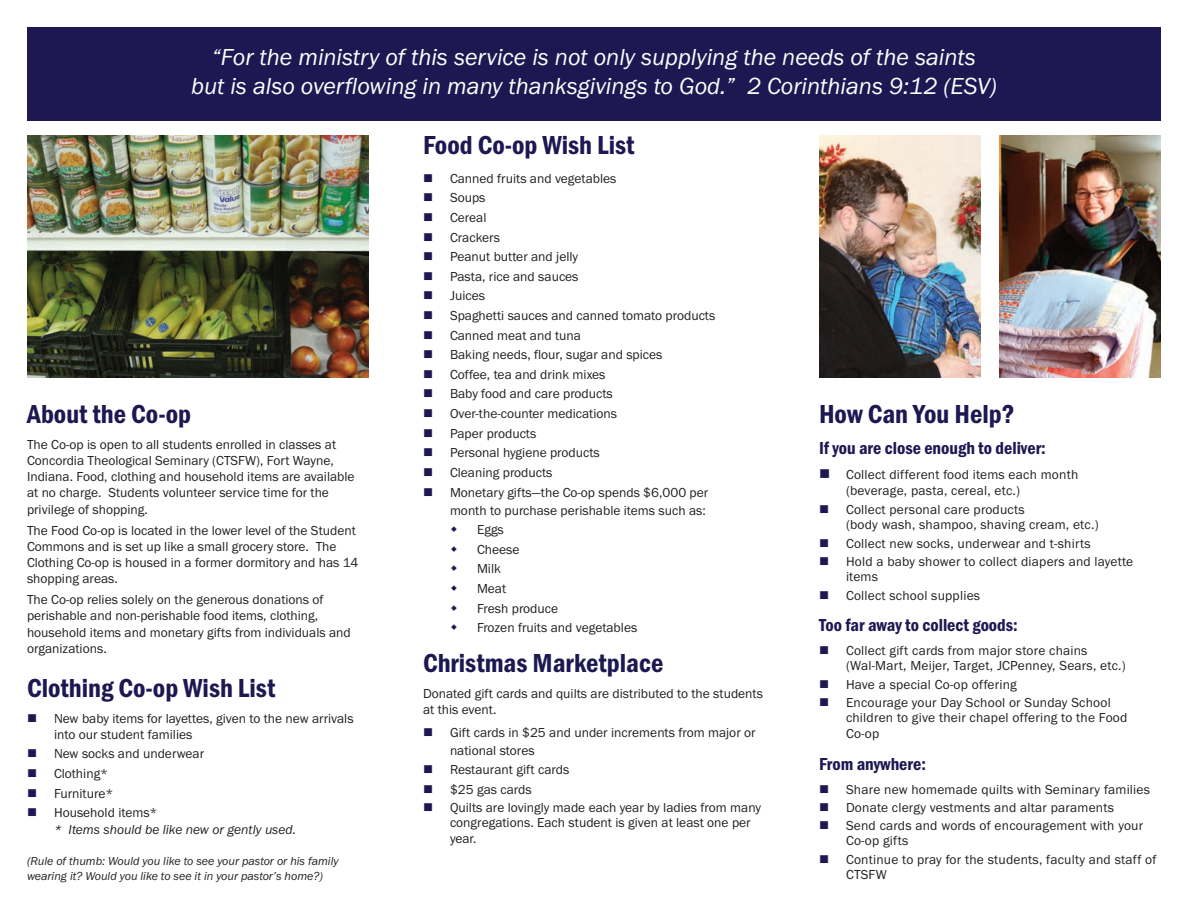
<style>
.page{position:relative;width:1188px;height:918px;background:#fff}
.page>*{position:absolute;margin:0;border:0;box-sizing:border-box;transform-origin:0 0}
.t1{font:600 condensed 27px "Franklin Gothic";color:#1e1852}
.t2{font:italic 24px/28.8px "Franklin Gothic";color:#fff;text-align:center}
.t3{font:600 condensed 18px "Franklin Gothic";color:#1e1852}
.t4{font:13.5px/16.2px "Franklin Gothic";color:#231f20}
.t5{font:italic 13.5px/16.8px "Franklin Gothic";color:#231f20}
.t6{font:italic 12px/15.5px "Franklin Gothic";color:#231f20}
.s1{color:#1e1852}
.s2{font-style:normal}
</style>
<div class="page">
<img style="left:27px;top:135px;width:342px;height:242px">
<div style="left:27px;top:27px;width:1134px;height:93px;background:#1e1852"></div>
<img style="left:819px;top:135px;width:162px;height:242px">
<img style="left:999px;top:135px;width:162px;height:242px">
<h2 class="t2" style="left:191px;top:43px;width:807px">“For the ministry of this service is not only supplying the needs of the saints<br>but is also overflowing in many thanksgivings to God.” 2 Corinthians 9:12 (ESV)</h2>
<h1 class="t1" style="left:27px;top:398px;width:166px">About the Co-op</h1>
<p class="t4" style="left:27px;top:436px;width:329px">The Co-op is open to all students enrolled in classes at Concordia Theological Seminary (CTSFW), Fort Wayne, Indiana. Food, clothing and household items are available at no charge. Students volunteer service time for the privilege of shopping.</p>
<p class="t4" style="left:27px;top:522px;width:333px">The Food Co-op is located in the lower level of the Student Commons and is set up like a small grocery store. The Clothing Co-op is housed in a former dormitory and has 14 shopping areas.</p>
<p class="t4" style="left:27px;top:592px;width:325px">The Co-op relies solely on the generous donations of perishable and non-perishable food items, clothing, household items and monetary gifts from individuals and organizations.</p>
<h1 class="t1" style="left:27px;top:672px;width:250px">Clothing Co-op Wish List</h1>
<p class="t4" style="left:54px;top:711px;width:301px;line-height:15.3px;text-indent:-27px"><span class="s1">■</span> New baby items for layettes, given to the new arrivals into our student families</p>
<p class="t4" style="left:27px;top:746px;width:179px"><span class="s1">■</span> New socks and underwear</p>
<p class="t4" style="left:27px;top:765px;width:83px"><span class="s1">■</span> Clothing*</p>
<p class="t4" style="left:27px;top:785px;width:88px"><span class="s1">■</span> Furniture*</p>
<p class="t5" style="left:54px;top:804px;width:244px;text-indent:-27px"><span class="s1">■</span> <span class="s2">Household items*<br></span>* Items should be like new or gently used.</p>
<p class="t6" style="left:27px;top:853px;width:313px">(Rule of thumb: Would you like to see your pastor or his family wearing it? Would you like to see it in your pastor’s home?)</p>
<h1 class="t1" style="left:423px;top:129px;width:213px">Food Co-op Wish List</h1>
<p class="t4" style="left:423px;top:170px;width:195px"><span class="s1">■</span> Canned fruits and vegetables</p>
<p class="t4" style="left:423px;top:190px;width:64px"><span class="s1">■</span> Soups</p>
<p class="t4" style="left:423px;top:209px;width:65px"><span class="s1">■</span> Cereal</p>
<p class="t4" style="left:423px;top:229px;width:78px"><span class="s1">■</span> Crackers</p>
<p class="t4" style="left:423px;top:248px;width:157px"><span class="s1">■</span> Peanut butter and jelly</p>
<p class="t4" style="left:423px;top:268px;width:157px"><span class="s1">■</span> Pasta, rice and sauces</p>
<p class="t4" style="left:423px;top:288px;width:64px"><span class="s1">■</span> Juices</p>
<p class="t4" style="left:423px;top:307px;width:294px"><span class="s1">■</span> Spaghetti sauces and canned tomato products</p>
<p class="t4" style="left:423px;top:327px;width:160px"><span class="s1">■</span> Canned meat and tuna</p>
<p class="t4" style="left:423px;top:346px;width:241px"><span class="s1">■</span> Baking needs, flour, sugar and spices</p>
<p class="t4" style="left:423px;top:366px;width:184px"><span class="s1">■</span> Coffee, tea and drink mixes</p>
<p class="t4" style="left:423px;top:386px;width:191px"><span class="s1">■</span> Baby food and care products</p>
<p class="t4" style="left:423px;top:405px;width:196px"><span class="s1">■</span> Over-the-counter medications</p>
<p class="t4" style="left:423px;top:425px;width:115px"><span class="s1">■</span> Paper products</p>
<p class="t4" style="left:423px;top:445px;width:178px"><span class="s1">■</span> Personal hygiene products</p>
<p class="t4" style="left:423px;top:464px;width:131px"><span class="s1">■</span> Cleaning products</p>
<p class="t4" style="left:423px;top:483px;width:287px;line-height:18px;text-align:right"><span class="s1">■</span> Monetary gifts—the Co-op spends $6,000 per month to purchase perishable items such as:</p>
<p class="t4" style="left:477px;top:520px;width:162px;line-height:19.6px">Eggs<br>Cheese<br>Milk<br>Meat<br>Fresh produce<br>Frozen fruits and vegetables</p>
<h1 class="t1" style="left:423px;top:647px;width:242px">Christmas Marketplace</h1>
<p class="t4" style="left:423px;top:685px;width:342px">Donated gift cards and quilts are distributed to the students at this event.</p>
<p class="t4" style="left:450px;top:723px;width:307px;line-height:18px;text-indent:-27px"><span class="s1">■</span> Gift cards in $25 and under increments from major or national stores</p>
<p class="t4" style="left:423px;top:762px;width:148px"><span class="s1">■</span> Restaurant gift cards</p>
<p class="t4" style="left:423px;top:781px;width:110px"><span class="s1">■</span> $25 gas cards</p>
<p class="t4" style="left:450px;top:799px;width:312px;line-height:15.8px;text-indent:-27px"><span class="s1">■</span> Quilts are lovingly made each year by ladies from many congregations. Each student is given at least one per year.</p>
<h1 class="t1" style="left:819px;top:398px;width:197px">How Can You Help?</h1>
<h3 class="t3" style="left:819px;top:437px;width:228px">If you are close enough to deliver:</h3>
<p class="t4" style="left:846px;top:467px;width:234px;text-indent:-27px"><span class="s1">■</span> Collect different food items each month (beverage, pasta, cereal, etc.)</p>
<p class="t4" style="left:846px;top:502px;width:254px;line-height:15.3px;text-indent:-27px"><span class="s1">■</span> Collect personal care products<br>(body wash, shampoo, shaving cream, etc.)</p>
<p class="t4" style="left:819px;top:535px;width:273px"><span class="s1">■</span> Collect new socks, underwear and t-shirts</p>
<p class="t4" style="left:846px;top:554px;width:289px;line-height:15.3px;text-indent:-27px"><span class="s1">■</span> Hold a baby shower to collect diapers and layette items</p>
<p class="t4" style="left:819px;top:587px;width:163px"><span class="s1">■</span> Collect school supplies</p>
<h3 class="t3" style="left:819px;top:614px;width:200px">Too far away to collect goods:</h3>
<p class="t4" style="left:846px;top:643px;width:281px;line-height:15.3px;text-indent:-27px"><span class="s1">■</span> Collect gift cards from major store chains (Wal-Mart, Meijer, Target, JCPenney, Sears, etc.)</p>
<p class="t4" style="left:819px;top:676px;width:199px"><span class="s1">■</span> Have a special Co-op offering</p>
<p class="t4" style="left:846px;top:694px;width:283px;line-height:15.8px;text-indent:-27px"><span class="s1">■</span> Encourage your Day School or Sunday School children to give their chapel offering to the Food<br>Co-op</p>
<h3 class="t3" style="left:819px;top:753px;width:108px">From anywhere:</h3>
<p class="t4" style="left:819px;top:782px;width:333px"><span class="s1">■</span> Share new homemade quilts with Seminary families</p>
<p class="t4" style="left:819px;top:799px;width:297px"><span class="s1">■</span> Donate clergy vestments and altar paraments</p>
<p class="t4" style="left:846px;top:818px;width:299px;line-height:15.3px;text-indent:-27px"><span class="s1">■</span> Send cards and words of encouragement with your<br>Co-op gifts</p>
<p class="t4" style="left:846px;top:852px;width:312px;line-height:15.3px;text-indent:-27px"><span class="s1">■</span> Continue to pray for the students, faculty and staff of<br>CTSFW</p>
</div>
